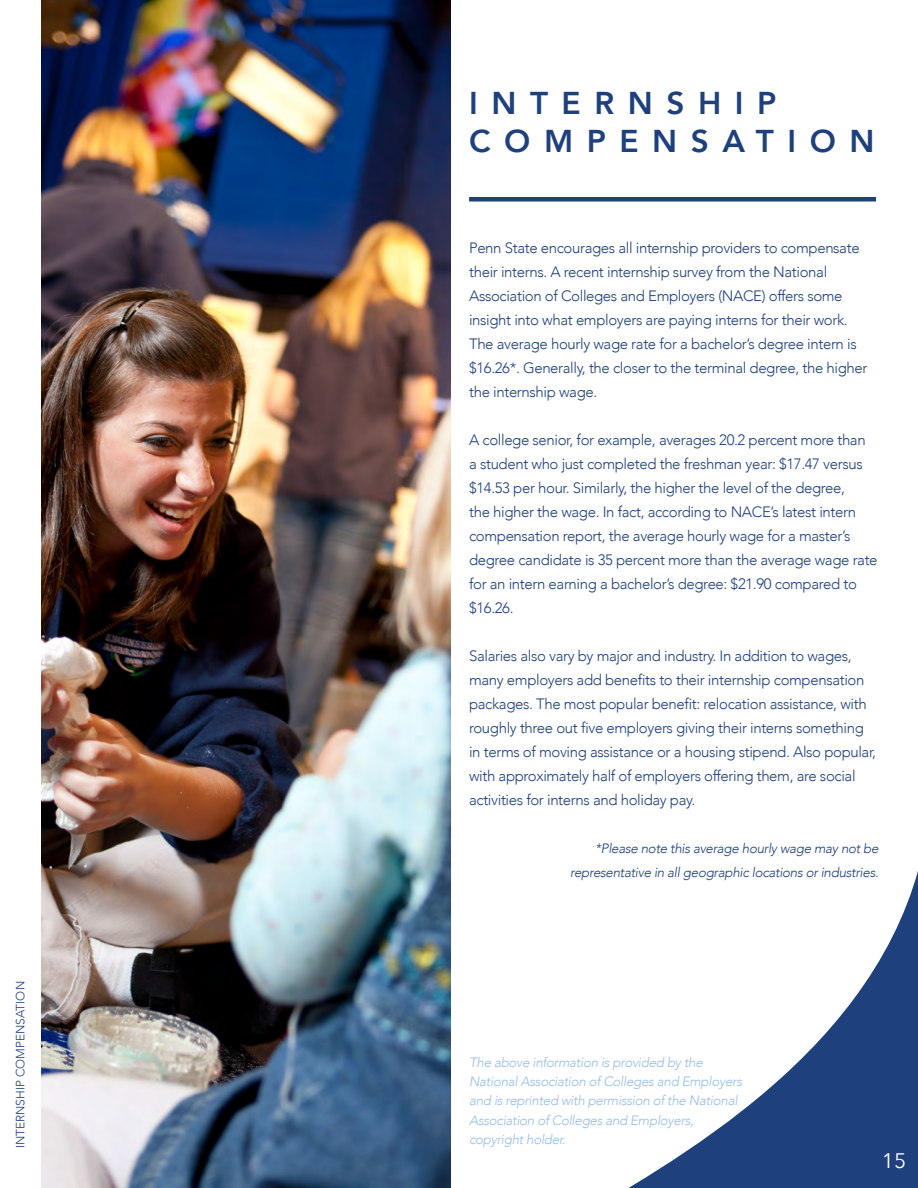
<style>
.page{position:relative;width:918px;height:1188px;background:#fff}
.page>*{position:absolute;margin:0;border:0;box-sizing:border-box;transform-origin:0 0}
.t1{font:800 31.5px/37.8px "Avenir";letter-spacing:.43em;color:#1e407c}
.t2{font:21px "Avenir Next";color:#fff}
.t3{font:300 15px/24px "Avenir";letter-spacing:-.025em;color:#1e407c}
.t4{font:italic 300 13.5px/19.5px "Avenir";letter-spacing:-.025em;color:#96bee6}
.t5{font:italic 300 13.5px/24px "Avenir";letter-spacing:-.025em;color:#1e407c;text-align:right}
.t6{font:300 12px "Avenir";color:#1e407c}
</style>
<div class="page">
<svg style="left:628px;top:871px;width:290px;height:317px"></svg>
<div style="left:469px;top:197px;width:407px;height:5px;background:#1e407c"></div>
<img style="left:41px;top:0;width:410px;height:1188px">
<p class="t6" style="left:13px;top:1148px;width:169px;rotate:-90deg">INTERNSHIP COMPENSATION</p>
<h1 class="t1" style="left:469px;top:84px;width:407px">INTERNSHIP<br>COMPENSATION</h1>
<p class="t3" style="left:469px;top:236px;width:400px">Penn State encourages all internship providers to compensate their interns. A recent internship survey from the National Association of Colleges and Employers (NACE) offers some insight into what employers are paying interns for their work.<br>The average hourly wage rate for a bachelor’s degree intern is $16.26*. Generally, the closer to the terminal degree, the higher the internship wage.</p>
<p class="t3" style="left:469px;top:428px;width:410px">A college senior, for example, averages 20.2 percent more than<br>a student who just completed the freshman year: $17.47 versus $14.53 per hour. Similarly, the higher the level of the degree,<br>the higher the wage. In fact, according to NACE’s latest intern compensation report, the average hourly wage for a master’s degree candidate is 35 percent more than the average wage rate for an intern earning a bachelor’s degree: $21.90 compared to</p>
<p class="t3" style="left:469px;top:596px;width:46px">$16.26.</p>
<p class="t3" style="left:469px;top:644px;width:409px">Salaries also vary by major and industry. In addition to wages, many employers add benefits to their internship compensation packages. The most popular benefit: relocation assistance, with roughly three out five employers giving their interns something in terms of moving assistance or a housing stipend. Also popular, with approximately half of employers offering them, are social activities for interns and holiday pay.</p>
<p class="t5" style="left:570px;top:837px;width:310px">*Please note this average hourly wage may not be representative in all geographic locations or industries.</p>
<p class="t4" style="left:469px;top:1052px;width:274px">The above information is provided by the National Association of Colleges and Employers and is reprinted with permission of the National Association of Colleges and Employers, copyright holder.</p>
<h2 class="t2" style="left:882px;top:1143px;width:26px">15</h2>
</div>
